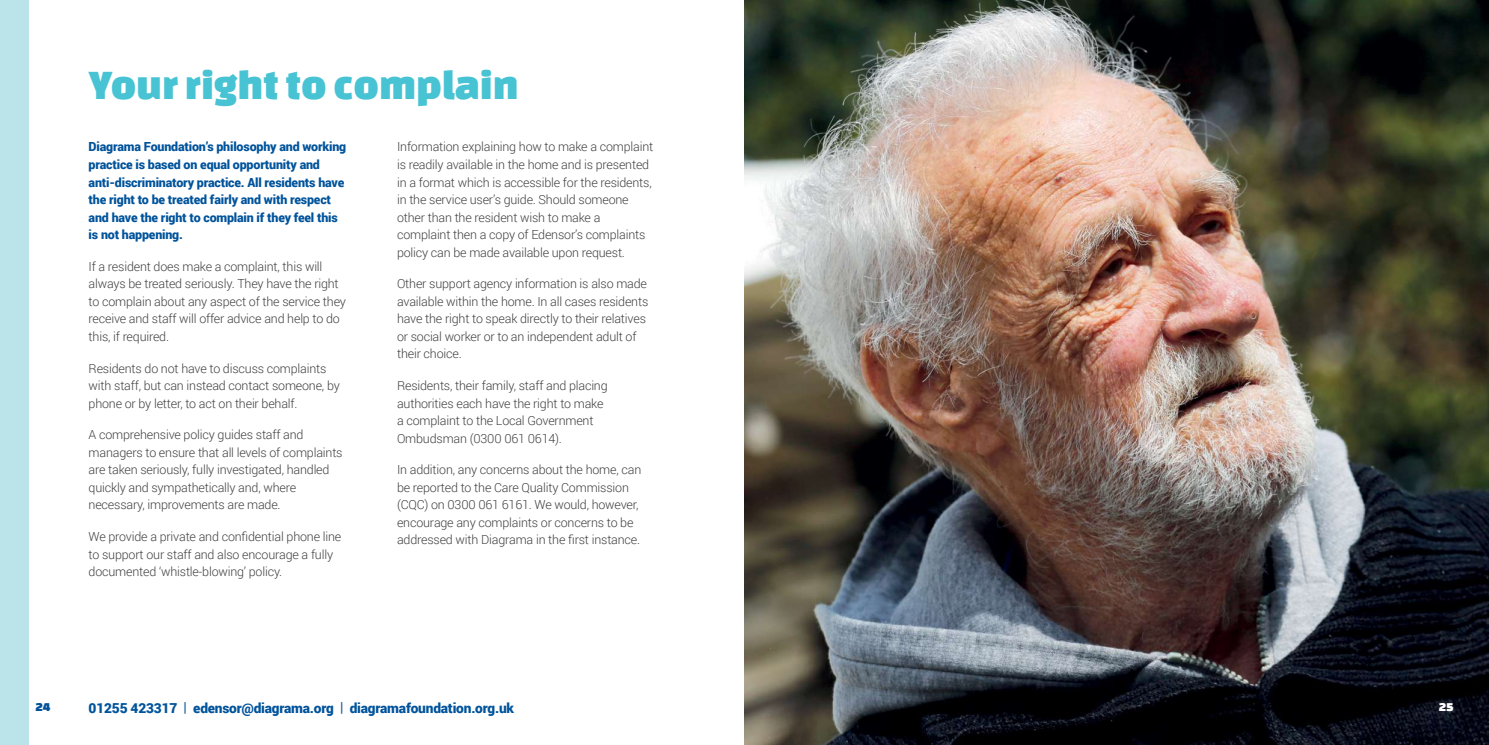
<style>
.page{position:relative;width:1489px;height:745px;background:#fff}
.page>*{position:absolute;margin:0;border:0;box-sizing:border-box;transform-origin:0 0}
.t1{font:43.38px "Changa One";color:#47c3d3}
.t2{font:900 13.75px "Roboto";letter-spacing:-.015em;color:#00539b}
.t3{font:300 12.5px/17.5px "Roboto";letter-spacing:-.015em;color:#414042}
.t4{font:900 12.5px/17.5px "Roboto";letter-spacing:-.015em;color:#00539b}
.t5{font:12.5px "Changa One";color:#00539b}
.t6{font:12.5px "Changa One";color:#fff}
.s1{font-weight:400}
</style>
<div class="page">
<img style="left:744px;top:0;width:744px;height:744px">
<div style="left:0;top:0;width:28px;height:744px;background:#bbe4ea"></div>
<h1 class="t1" style="left:89px;top:61px;width:431px">Your right to complain</h1>
<p class="t4" style="left:89px;top:138px;width:259px">Diagrama Foundation’s philosophy and working practice is based on equal opportunity and anti-discriminatory practice. All residents have the right to be treated fairly and with respect and have the right to complain if they feel this is not happening.</p>
<p class="t3" style="left:89px;top:257px;width:259px">If a resident does make a complaint, this will always be treated seriously. They have the right to complain about any aspect of the service they receive and staff will offer advice and help to do this, if required.</p>
<p class="t3" style="left:89px;top:359px;width:253px">Residents do not have to discuss complaints with staff, but can instead contact someone, by phone or by letter, to act on their behalf.</p>
<p class="t3" style="left:89px;top:425px;width:255px">A comprehensive policy guides staff and managers to ensure that all levels of complaints are taken seriously, fully investigated, handled quickly and sympathetically and, where necessary, improvements are made.</p>
<p class="t3" style="left:89px;top:527px;width:254px">We provide a private and confidential phone line to support our staff and also encourage a fully documented ‘whistle-blowing’ policy.</p>
<p class="t3" style="left:397px;top:138px;width:258px">Information explaining how to make a complaint is readily available in the home and is presented in a format which is accessible for the residents, in the service user’s guide. Should someone other than the resident wish to make a complaint then a copy of Edensor’s complaints policy can be made available upon request.</p>
<p class="t3" style="left:397px;top:274px;width:253px">Other support agency information is also made available within the home. In all cases residents have the right to speak directly to their relatives or social worker or to an independent adult of their choice.</p>
<p class="t3" style="left:397px;top:376px;width:212px">Residents, their family, staff and placing authorities each have the right to make a complaint to the Local Government Ombudsman (0300 061 0614).</p>
<p class="t3" style="left:397px;top:460px;width:246px">In addition, any concerns about the home, can be reported to the Care Quality Commission (CQC) on 0300 061 6161. We would, however, encourage any complaints or concerns to be addressed with Diagrama in the first instance.</p>
<p class="t5" style="left:35px;top:699px;width:16px">24</p>
<p class="t2" style="left:89px;top:697px;width:427px">01255 423317 <span class="s1">|</span> edensor@diagrama.org <span class="s1">|</span> diagramafoundation.org.uk</p>
<p class="t6" style="left:1438px;top:699px;width:16px">25</p>
</div>
